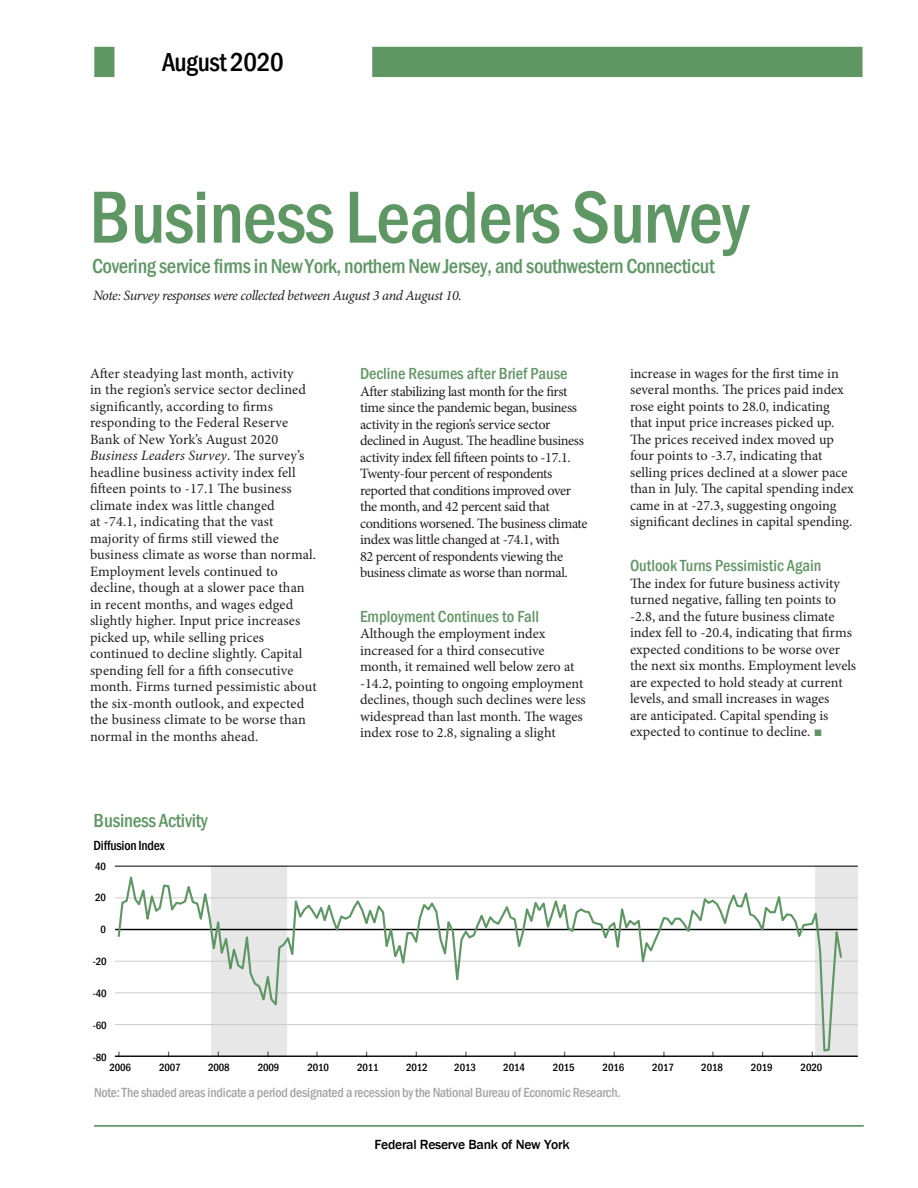
<style>
.page{position:relative;width:918px;height:1188px;background:#fff}
.page>*{position:absolute;margin:0;border:0;box-sizing:border-box;transform-origin:0 0}
.t1{font:76.35px "Franklin Gothic Medium Cond";letter-spacing:-.01em;color:#5e9764}
.t2{font:500 65.55px "Franklin Gothic";color:#000}
.t3{font:26.7px "Franklin Gothic Medium Cond";letter-spacing:-.015em;color:#000}
.t4{font:20.85px "Franklin Gothic Medium Cond";letter-spacing:-.025em;color:#5e9764}
.t5{font:19.5px "Franklin Gothic Medium Cond";letter-spacing:-.015em;color:#5e9764}
.Subhead1{font:500 condensed 16.5px "Franklin Gothic";color:#639666}
.Body_no_indent{font:14.25px/16.5px "Minion Pro";color:#231f20}
.Body_no_indent-2{font:14.25px/16.5px "Minion Pro";letter-spacing:-.025em;color:#231f20}
.Body_no_indent-3{font:italic 14.25px "Minion Pro";letter-spacing:-.03em;color:#231f20}
.t6{font:13.65px "Franklin Gothic Medium Cond";letter-spacing:-.025em;color:#a4a4a4}
.t7{font:500 13.65px "Franklin Gothic";letter-spacing:-.02em;color:#000}
.t8{font:13.65px "Franklin Gothic Medium Cond";letter-spacing:-.015em;color:#000}
.t9{font:10.8px "Franklin Gothic Medium Cond";letter-spacing:-.01em;color:#000}
.t10{font:6.45px "Franklin Gothic Medium Cond";color:#000}
.s1{font-style:italic}
.s2{font-family:"Times New Roman";color:#639666}
</style>
<div class="page">
<div style="left:816px;top:866px;width:42px;height:190px;background:#e7e7e7"></div>
<div style="left:815px;top:866px;width:43px;height:191px;border:1px solid #e7e7e7"></div>
<hr style="left:115px;top:1024px;width:743px;height:1px;background:#ccc">
<hr style="left:115px;top:993px;width:743px;height:1px;background:#ccc">
<hr style="left:115px;top:961px;width:743px;height:1px;background:#ccc">
<hr style="left:115px;top:929px;width:743px;height:1px;background:#000">
<hr style="left:115px;top:897px;width:743px;height:1px;background:#ccc">
<hr style="left:115px;top:866px;width:743px;height:1px;background:#000">
<hr style="left:115px;top:1056px;width:743px;height:1px;background:#000">
<svg style="left:116px;top:866px;width:727px;height:187px"></svg>
<div style="left:372px;top:47px;width:491px;height:30px;background:#5e9764"></div>
<div style="left:94px;top:47px;width:20px;height:30px;background:#5e9764"></div>
<hr style="left:94px;top:1126px;width:769px;height:1px;background:#5e9764">
<hr style="left:94px;top:1125px;width:770px;height:1px;background:#639666">
<p class="t3" style="left:162px;top:44px;width:123px">August 2020</p>
<p class="t1" style="left:89px;top:167px;width:662px">Business Leaders Survey</p>
<p class="t4" style="left:92px;top:252px;width:624px">Covering service firms in New York, northern New Jersey, and southwestern Connecticut</p>
<p class="Body_no_indent-3" style="left:93px;top:286px;width:370px">Note: Survey responses were collected between August 3 and August 10.</p>
<p class="Body_no_indent" style="left:90px;top:365px;width:228px">After steadying last month, activity<br>in the region’s service sector declined significantly, according to firms responding to the Federal Reserve Bank of New York’s August 2020<br><span class="s1">Business Leaders Survey</span>. The survey’s headline business activity index fell fifteen points to -17.1 The business climate index was little changed<br>at -74.1, indicating that the vast majority of firms still viewed the business climate as worse than normal.<br>Employment levels continued to decline, though at a slower pace than in recent months, and wages edged slightly higher. Input price increases picked up, while selling prices continued to decline slightly. Capital spending fell for a fifth consecutive month. Firms turned pessimistic about the six-month outlook, and expected the business climate to be worse than normal in the months ahead.</p>
<p class="Subhead1" style="left:360px;top:363px;width:209px">Decline Resumes after Brief Pause</p>
<p class="Body_no_indent" style="left:630px;top:365px;width:225px">increase in wages for the first time in several months. The prices paid index rose eight points to 28.0, indicating that input price increases picked up.<br>The prices received index moved up four points to -3.7, indicating that selling prices declined at a slower pace than in July. The capital spending index came in at -27.3, suggesting ongoing significant declines in capital spending.</p>
<p class="Subhead1" style="left:630px;top:555px;width:193px">Outlook Turns Pessimistic Again</p>
<p class="Body_no_indent" style="left:630px;top:575px;width:228px">The index for future business activity turned negative, falling ten points to -2.8, and the future business climate index fell to -20.4, indicating that firms expected conditions to be worse over the next six months. Employment levels are expected to hold steady at current levels, and small increases in wages<br>are anticipated. Capital spending is expected to continue to decline. <span class="s2">■</span></p>
<p class="Body_no_indent-2" style="left:360px;top:383px;width:229px">After stabilizing last month for the first time since the pandemic began, business activity in the region’s service sector declined in August. The headline business activity index fell fifteen points to -17.1.<br>Twenty-four percent of respondents reported that conditions improved over the month, and 42 percent said that conditions worsened. The business climate index was little changed at -74.1, with<br>82 percent of respondents viewing the business climate as worse than normal.</p>
<p class="Subhead1" style="left:360px;top:605px;width:181px">Employment Continues to Fall</p>
<p class="Body_no_indent" style="left:360px;top:626px;width:227px">Although the employment index increased for a third consecutive month, it remained well below zero at -14.2, pointing to ongoing employment declines, though such declines were less widespread than last month. The wages index rose to 2.8, signaling a slight</p>
<p class="t2" style="left:192px;top:554px;width:537px">12AUG2020 08:50</p>
<p class="t5" style="left:94px;top:808px;width:116px">Business Activity</p>
<p class="t8" style="left:94px;top:836px;width:73px">Diffusion Index</p>
<p class="t9" style="left:95px;top:859px;width:12px">40</p>
<p class="t9" style="left:95px;top:891px;width:12px">20</p>
<p class="t9" style="left:100px;top:922px;width:7px">0</p>
<p class="t9" style="left:93px;top:954px;width:15px">-20</p>
<p class="t9" style="left:93px;top:987px;width:15px">-40</p>
<p class="t9" style="left:93px;top:1018px;width:15px">-60</p>
<p class="t9" style="left:93px;top:1050px;width:15px">-80</p>
<p class="t10" style="left:117px;top:1049px;width:5px">|</p>
<p class="t10" style="left:167px;top:1049px;width:5px">|</p>
<p class="t10" style="left:217px;top:1049px;width:5px">|</p>
<p class="t10" style="left:266px;top:1049px;width:5px">|</p>
<p class="t10" style="left:315px;top:1049px;width:5px">|</p>
<p class="t10" style="left:365px;top:1049px;width:5px">|</p>
<p class="t10" style="left:415px;top:1049px;width:5px">|</p>
<p class="t10" style="left:464px;top:1049px;width:5px">|</p>
<p class="t10" style="left:513px;top:1049px;width:5px">|</p>
<p class="t10" style="left:563px;top:1049px;width:5px">|</p>
<p class="t10" style="left:613px;top:1049px;width:5px">|</p>
<p class="t10" style="left:662px;top:1049px;width:5px">|</p>
<p class="t10" style="left:711px;top:1049px;width:5px">|</p>
<p class="t10" style="left:761px;top:1049px;width:5px">|</p>
<p class="t10" style="left:811px;top:1049px;width:5px">|</p>
<p class="t9" style="left:109px;top:1061px;width:23px">2006</p>
<p class="t9" style="left:159px;top:1061px;width:23px">2007</p>
<p class="t9" style="left:208px;top:1061px;width:23px">2008</p>
<p class="t9" style="left:258px;top:1061px;width:23px">2009</p>
<p class="t9" style="left:307px;top:1061px;width:23px">2010</p>
<p class="t9" style="left:357px;top:1061px;width:23px">2011</p>
<p class="t9" style="left:406px;top:1061px;width:23px">2012</p>
<p class="t9" style="left:454px;top:1061px;width:23px">2013</p>
<p class="t9" style="left:503px;top:1061px;width:23px">2014</p>
<p class="t9" style="left:553px;top:1061px;width:23px">2015</p>
<p class="t9" style="left:603px;top:1061px;width:23px">2016</p>
<p class="t9" style="left:652px;top:1061px;width:23px">2017</p>
<p class="t9" style="left:701px;top:1061px;width:23px">2018</p>
<p class="t9" style="left:751px;top:1061px;width:23px">2019</p>
<p class="t9" style="left:801px;top:1061px;width:23px">2020</p>
<p class="t6" style="left:94px;top:1084px;width:528px">Note: The shaded areas indicate a period designated a recession by the National Bureau of Economic Research.</p>
<p class="t7" style="left:374px;top:1136px;width:197px">Federal Reserve Bank of New York</p>
</div>
